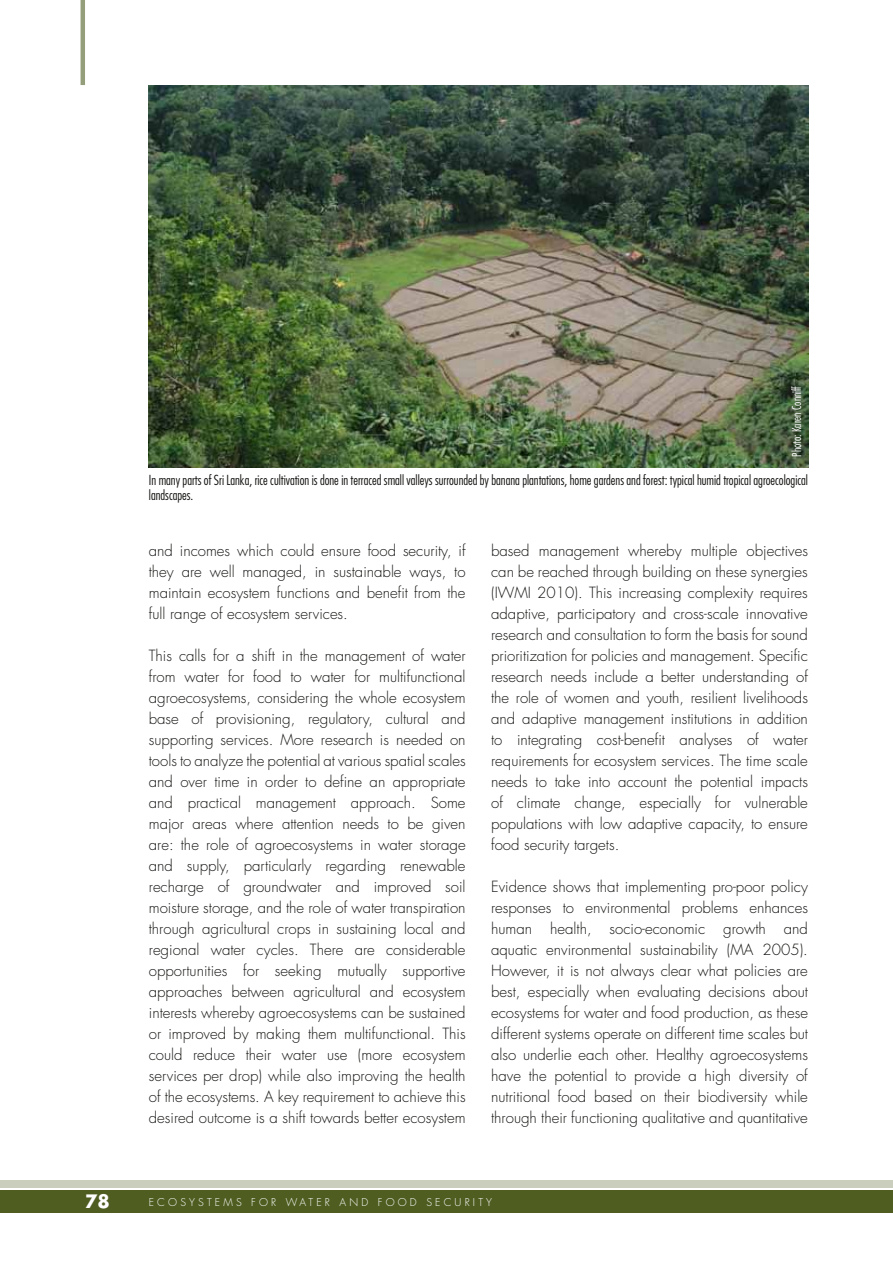
<style>
.page{position:relative;width:893px;height:1263px;background:#fff}
.page>*{position:absolute;margin:0;border:0;box-sizing:border-box;transform-origin:0 0}
.t1{font:700 18px "Futura";color:#fff}
.t2{font:300 15px/21px "Futura";color:#151412;text-align:justify}
.t3{font:300 condensed 13.5px/15px "Futura";color:#151412}
.t4{font:300 condensed 12px "Futura";color:#fff}
.t5{font:300 10.5px "Futura";letter-spacing:.3em;color:#fff}
</style>
<div class="page">
<div style="left:0;top:1180px;width:893px;height:8px;background:#cacebc"></div>
<div style="left:0;top:1190px;width:893px;height:22px;background:#4f5d21"></div>
<hr style="left:81px;top:0;width:4px;height:85px;background:#959e7a">
<img style="left:148px;top:85px;width:661px;height:382px">
<p class="t4" style="left:789px;top:457px;width:72px;rotate:-90deg">Photo: Karen Conniff</p>
<p class="t3" style="left:149px;top:472px;width:661px">In many parts of Sri Lanka, rice cultivation is done in terraced small valleys surrounded by banana plantations, home gardens and forest: typical humid tropical agroecological landscapes.</p>
<p class="t2" style="left:149px;top:540px;width:318px">and incomes which could ensure food security, if they are well managed, in sustainable ways, to maintain ecosystem functions and benefit from the full range of ecosystem services.</p>
<p class="t2" style="left:149px;top:645px;width:318px">This calls for a shift in the management of water from water for food to water for multifunctional agroecosystems, considering the whole ecosystem base of provisioning, regulatory, cultural and supporting services. More research is needed on tools to analyze the potential at various spatial scales and over time in order to define an appropriate and practical management approach. Some major areas where attention needs to be given are: the role of agroecosystems in water storage and supply, particularly regarding renewable recharge of groundwater and improved soil moisture storage, and the role of water transpiration through agricultural crops in sustaining local and regional water cycles. There are considerable opportunities for seeking mutually supportive approaches between agricultural and ecosystem interests whereby agroecosystems can be sustained or improved by making them multifunctional. This could reduce their water use (more ecosystem services per drop) while also improving the health of the ecosystems. A key requirement to achieve this desired outcome is a shift towards better ecosystem</p>
<p class="t2" style="left:491px;top:540px;width:318px">based management whereby multiple objectives can be reached through building on these synergies (IWMI 2010). This increasing complexity requires adaptive, participatory and cross-scale innovative research and consultation to form the basis for sound prioritization for policies and management. Specific research needs include a better understanding of the role of women and youth, resilient livelihoods and adaptive management institutions in addition to integrating cost-benefit analyses of water requirements for ecosystem services. The time scale needs to take into account the potential impacts of climate change, especially for vulnerable populations with low adaptive capacity, to ensure food security targets.</p>
<p class="t2" style="left:491px;top:876px;width:318px">Evidence shows that implementing pro-poor policy responses to environmental problems enhances human health, socio-economic growth and aquatic environmental sustainability (MA</p>
<p class="t2" style="left:491px;top:939px;width:318px;text-indent:271px">2005).<br>However, it is not always clear what policies are best, especially when evaluating decisions about ecosystems for water and food production, as these different systems operate on different time scales but also underlie each other. Healthy agroecosystems have the potential to provide a high diversity of nutritional food based on their biodiversity while through their functioning qualitative and quantitative</p>
<p class="t1" style="left:85px;top:1189px;width:26px">78</p>
<p class="t5" style="left:149px;top:1195px;width:345px">Ecosyste ms for Wate r and food se curity</p>
</div>
